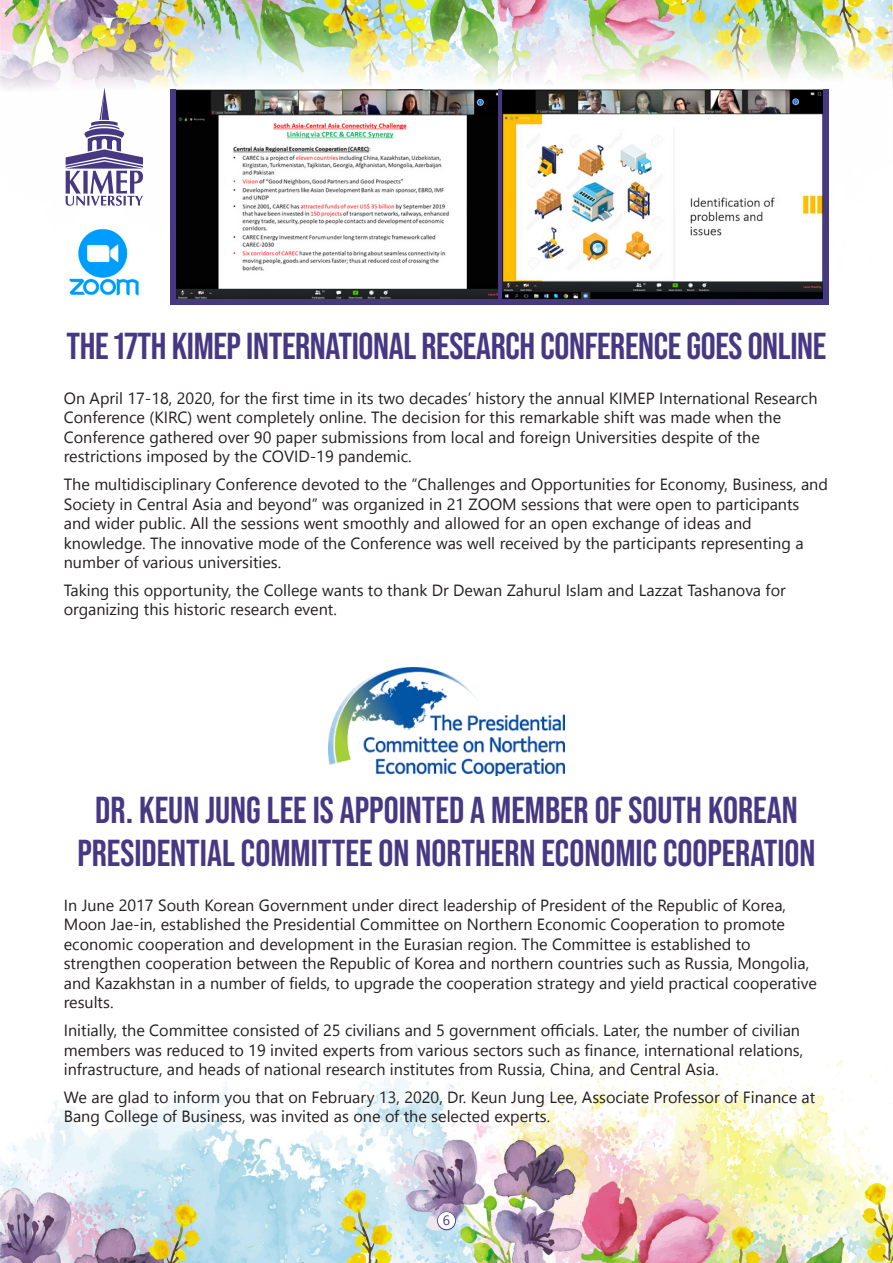
<style>
.page{position:relative;width:893px;height:1263px;background:#fff}
.page>*{position:absolute;margin:0;border:0;box-sizing:border-box;transform-origin:0 0}
.zogo{font:700 37.5px/43.5px "Bebas Neue Pro";color:#463883;text-align:center}
.osn{font:16.2px/19.5px "Segoe UI";color:#231f20}
.t1{font:13.5px "Segoe UI";color:#463883}
</style>
<div class="page">
<img style="left:0;top:0;width:893px;height:204px">
<img style="left:0;top:1033px;width:893px;height:230px">
<img style="left:329px;top:667px;width:235px;height:108px">
<div style="left:170px;top:90px;width:659px;height:215px;background:#463883"></div>
<img style="left:69px;top:228px;width:70px;height:68px">
<svg style="left:66px;top:87px;width:77px;height:119px"></svg>
<img style="left:502px;top:90px;width:321px;height:209px">
<img style="left:177px;top:90px;width:320px;height:209px">
<svg style="left:437px;top:1211px;width:19px;height:19px"></svg>
<div style="left:438px;top:1212px;width:17px;height:17px;background:#fff;border-radius:50%"></div>
<p class="zogo" style="left:67px;top:324px;width:761px">THE 17TH KIMEP INTERNATIONAL RESEARCH CONFERENCE GOES ONLINE</p>
<p class="osn" style="left:64px;top:388px;width:755px">On April 17-18, 2020, for the first time in its two decades’ history the annual KIMEP International Research Conference (KIRC) went completely online. The decision for this remarkable shift was made when the Conference gathered over 90 paper submissions from local and foreign Universities despite of the restrictions imposed by the COVID-19 pandemic.</p>
<p class="osn" style="left:64px;top:474px;width:766px">The multidisciplinary Conference devoted to the “Challenges and Opportunities for Economy, Business, and Society in Central Asia and beyond” was organized in 21 ZOOM sessions that were open to participants and wider public. All the sessions went smoothly and allowed for an open exchange of ideas and knowledge. The innovative mode of the Conference was well received by the participants representing a number of various universities.</p>
<p class="osn" style="left:64px;top:580px;width:723px">Taking this opportunity, the College wants to thank Dr Dewan Zahurul Islam and Lazzat Tashanova for organizing this historic research event.</p>
<p class="zogo" style="left:77px;top:787px;width:740px">DR. KEUN JUNG LEE IS APPOINTED A MEMBER OF SOUTH KOREAN<br>PRESIDENTIAL COMMITTEE ON NORTHERN ECONOMIC COOPERATION</p>
<p class="osn" style="left:64px;top:895px;width:755px">In June 2017 South Korean Government under direct leadership of President of the Republic of Korea, Moon Jae-in, established the Presidential Committee on Northern Economic Cooperation to promote economic cooperation and development in the Eurasian region. The Committee is established to strengthen cooperation between the Republic of Korea and northern countries such as Russia, Mongolia, and Kazakhstan in a number of fields, to upgrade the cooperation strategy and yield practical cooperative results.</p>
<p class="osn" style="left:64px;top:1020px;width:741px">Initially, the Committee consisted of 25 civilians and 5 government officials. Later, the number of civilian members was reduced to 19 invited experts from various sectors such as finance, international relations, infrastructure, and heads of national research institutes from Russia, China, and Central Asia.</p>
<p class="osn" style="left:64px;top:1087px;width:753px">We are glad to inform you that on February 13, 2020, Dr. Keun Jung Lee, Associate Professor of Finance at<br>Bang College of Business, was invited as one of the selected experts.</p>
<p class="t1" style="left:443px;top:1210px;width:9px">6</p>
</div>
